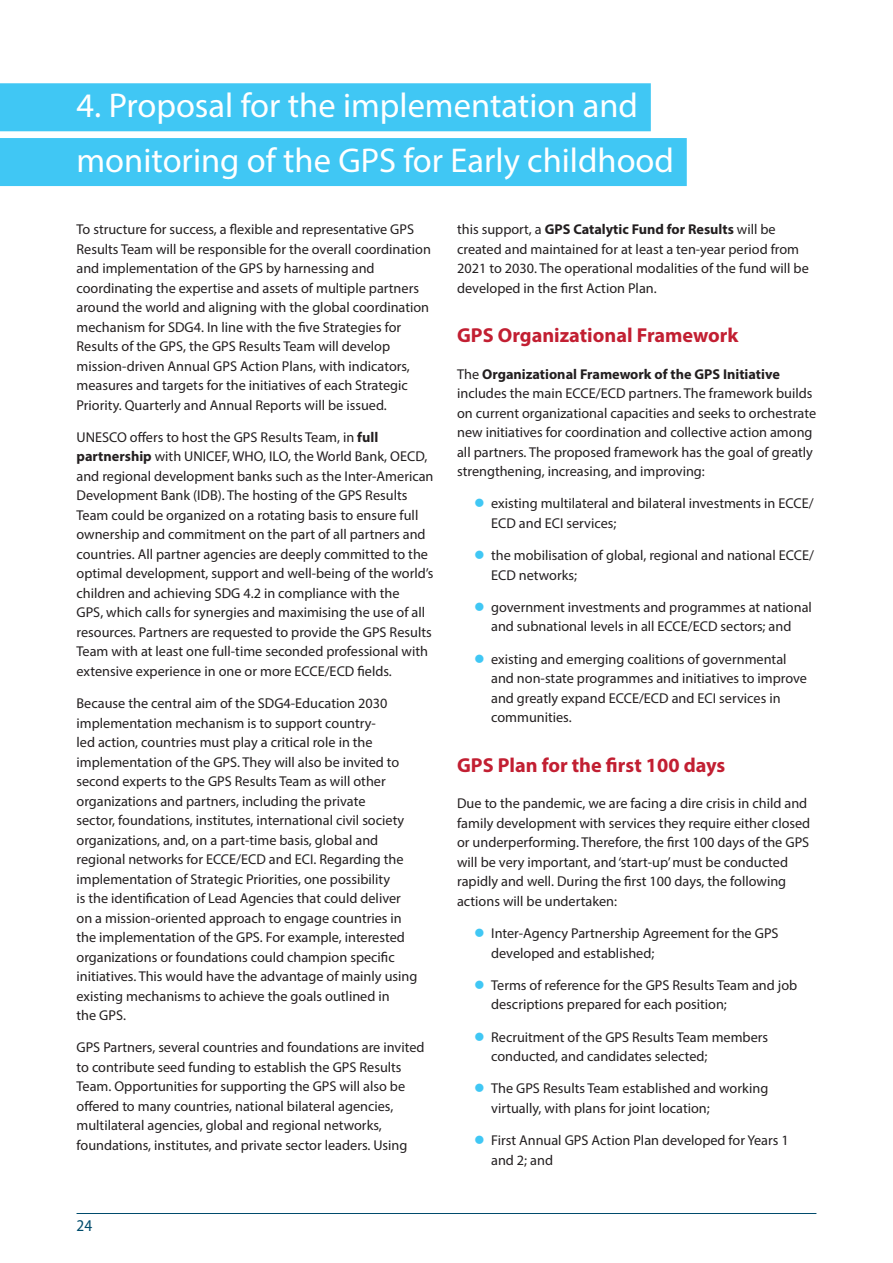
<style>
.page{position:relative;width:893px;height:1263px;background:#fff}
.page>*{position:absolute;margin:0;border:0;box-sizing:border-box;transform-origin:0 0}
.Main_Title_right_Pag{font:34.5px "Myriad Pro";color:#fff}
.Heading_1{font:700 20.25px "Myriad Pro";color:#c21f32}
.t1{font:semi-condensed 16.5px "Myriad Pro";color:#004b6c}
.TEXTE{font:14.25px/19.5px "Myriad Pro";color:#231f20}
.s1{font-weight:700}
.s2{color:#40c7f4}
</style>
<div class="page">
<div style="left:0;top:83px;width:651px;height:48px;background:#40c7f4"></div>
<div style="left:0;top:138px;width:687px;height:48px;background:#40c7f4"></div>
<hr style="left:77px;top:1213px;width:739px;height:1px;background:#004b6c">
<p class="Main_Title_right_Pag" style="left:77px;top:84px;width:563px">4. Proposal for the implementation and</p>
<p class="Main_Title_right_Pag" style="left:77px;top:139px;width:599px">monitoring of the GPS for Early childhood</p>
<p class="TEXTE" style="left:77px;top:219px;width:356px">To structure for success, a flexible and representative GPS Results Team will be responsible for the overall coordination and implementation of the GPS by harnessing and coordinating the expertise and assets of multiple partners around the world and aligning with the global coordination mechanism for SDG4. In line with the five Strategies for Results of the GPS, the GPS Results Team will develop mission-driven Annual GPS Action Plans, with indicators, measures and targets for the initiatives of each Strategic Priority. Quarterly and Annual Reports will be issued.</p>
<p class="TEXTE" style="left:77px;top:427px;width:358px">UNESCO offers to host the GPS Results Team, in <span class="s1">full partnership</span> with UNICEF, WHO, ILO, the World Bank, OECD, and regional development banks such as the Inter-American Development Bank (IDB). The hosting of the GPS Results Team could be organized on a rotating basis to ensure full ownership and commitment on the part of all partners and countries. All partner agencies are deeply committed to the optimal development, support and well-being of the world’s children and achieving SDG 4.2 in compliance with the<br>GPS, which calls for synergies and maximising the use of all resources. Partners are requested to provide the GPS Results Team with at least one full-time seconded professional with extensive experience in one or more ECCE/ECD fields.</p>
<p class="TEXTE" style="left:77px;top:693px;width:342px">Because the central aim of the SDG4-Education 2030 implementation mechanism is to support country-<br>led action, countries must play a critical role in the implementation of the GPS. They will also be invited to second experts to the GPS Results Team as will other organizations and partners, including the private<br>sector, foundations, institutes, international civil society organizations, and, on a part-time basis, global and regional networks for ECCE/ECD and ECI. Regarding the implementation of Strategic Priorities, one possibility<br>is the identification of Lead Agencies that could deliver on a mission-oriented approach to engage countries in the implementation of the GPS. For example, interested organizations or foundations could champion specific initiatives. This would have the advantage of mainly using existing mechanisms to achieve the goals outlined in<br>the GPS.</p>
<p class="TEXTE" style="left:77px;top:1038px;width:349px">GPS Partners, several countries and foundations are invited to contribute seed funding to establish the GPS Results Team. Opportunities for supporting the GPS will also be offered to many countries, national bilateral agencies, multilateral agencies, global and regional networks, foundations, institutes, and private sector leaders. Using</p>
<p class="t1" style="left:77px;top:1216px;width:17px">24</p>
<p class="TEXTE" style="left:457px;top:219px;width:353px">this support, a <span class="s1">GPS Catalytic Fund for Results</span> will be created and maintained for at least a ten-year period from 2021 to 2030. The operational modalities of the fund will be developed in the first Action Plan.</p>
<p class="Heading_1" style="left:457px;top:322px;width:283px">GPS Organizational Framework</p>
<p class="TEXTE" style="left:457px;top:364px;width:361px">The <span class="s1">Organizational Framework of the GPS Initiative </span>includes the main ECCE/ECD partners. The framework builds on current organizational capacities and seeks to orchestrate new initiatives for coordination and collective action among all partners. The proposed framework has the goal of greatly strengthening, increasing, and improving:</p>
<p class="TEXTE" style="left:491px;top:494px;width:324px;text-indent:-17px"><span class="s2">●</span> existing multilateral and bilateral investments in ECCE/<br>ECD and ECI services;</p>
<p class="TEXTE" style="left:491px;top:545px;width:324px;text-indent:-17px"><span class="s2">●</span> the mobilisation of global, regional and national ECCE/<br>ECD networks;</p>
<p class="TEXTE" style="left:474px;top:597px;width:339px;text-align:center"><span class="s2">●</span> government investments and programmes at national and subnational levels in all ECCE/ECD sectors; and</p>
<p class="TEXTE" style="left:491px;top:649px;width:317px;text-indent:-17px"><span class="s2">●</span> existing and emerging coalitions of governmental and non-state programmes and initiatives to improve and greatly expand ECCE/ECD and ECI services in communities.</p>
<p class="Heading_1" style="left:457px;top:752px;width:270px">GPS Plan for the first 100 days</p>
<p class="TEXTE" style="left:457px;top:793px;width:355px">Due to the pandemic, we are facing a dire crisis in child and family development with services they require either closed or underperforming. Therefore, the first 100 days of the GPS will be very important, and ‘start-up’ must be conducted rapidly and well. During the first 100 days, the following actions will be undertaken:</p>
<p class="TEXTE" style="left:491px;top:923px;width:289px;text-indent:-17px"><span class="s2">●</span> Inter-Agency Partnership Agreement for the GPS developed and established;</p>
<p class="TEXTE" style="left:491px;top:975px;width:308px;text-indent:-17px"><span class="s2">●</span> Terms of reference for the GPS Results Team and job descriptions prepared for each position;</p>
<p class="TEXTE" style="left:491px;top:1027px;width:279px;text-indent:-17px"><span class="s2">●</span> Recruitment of the GPS Results Team members conducted, and candidates selected;</p>
<p class="TEXTE" style="left:491px;top:1078px;width:279px;text-indent:-17px"><span class="s2">●</span> The GPS Results Team established and working virtually, with plans for joint location;</p>
<p class="TEXTE" style="left:491px;top:1130px;width:299px;text-indent:-17px"><span class="s2">●</span> First Annual GPS Action Plan developed for Years 1 and 2; and</p>
</div>
